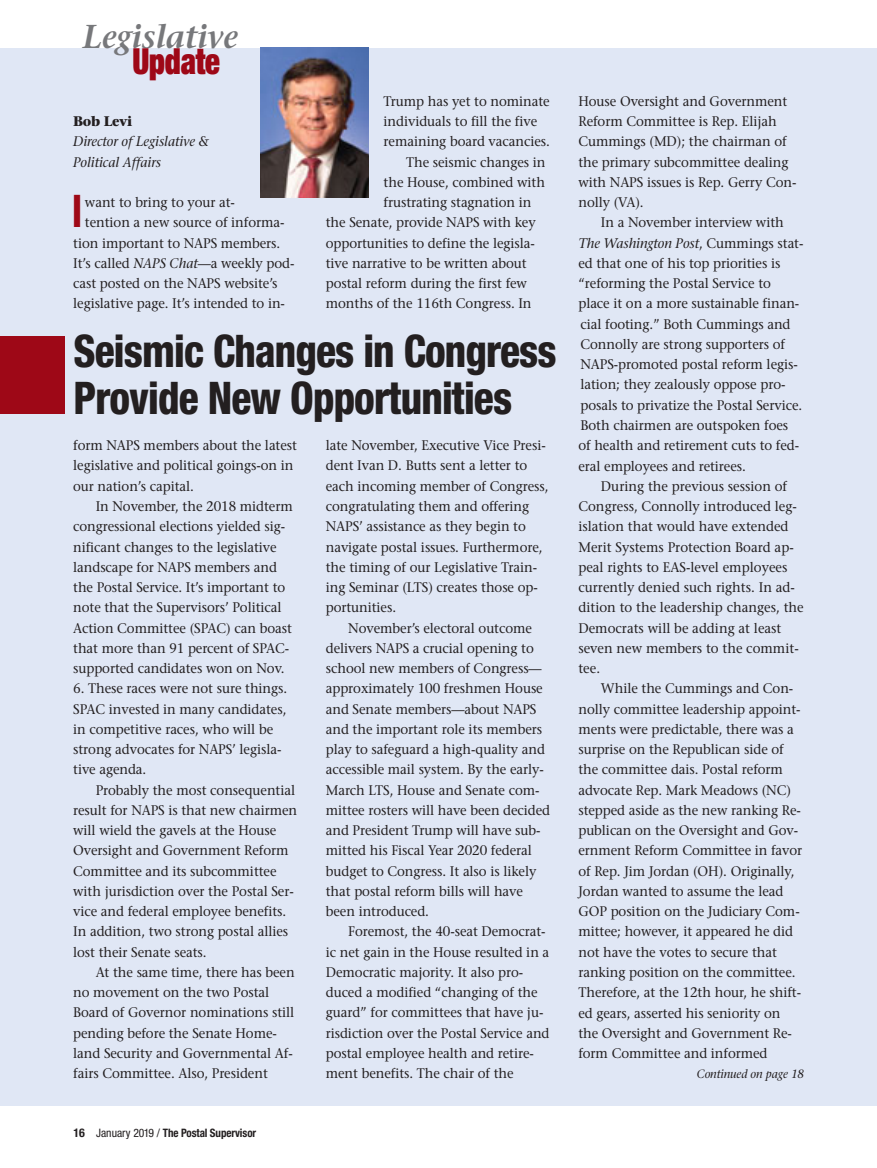
<style>
.page{position:relative;width:877px;height:1168px;background:#fff}
.page>*{position:absolute;margin:0;border:0;box-sizing:border-box;transform-origin:0 0}
.t1{font:800 condensed 45px/46.5px "Helvetica Neue";letter-spacing:-.02em;color:#231f20;scale:.92 1}
.t2{font:800 condensed 45px "Helvetica Neue";color:#9e0817;scale:.8 1}
.t3{font:900 expanded 36px "Helvetica Neue";letter-spacing:-.005em;color:#9e0817;scale:.85 1}
.t4{font:italic 600 33px "Stone Serif";letter-spacing:-.005em;color:#77787b;scale:.95 1}
.t5{font:13.8px/20.2px "Stone Serif";letter-spacing:-.005em;color:#231f20;scale:.95 1}
.t6{font:italic 13.8px/20.2px "Stone Serif";letter-spacing:-.005em;color:#231f20;scale:.95 1}
.t7{font:700 13.8px "Stone Serif";letter-spacing:-.025em;color:#231f20;scale:.95 1}
.t8{font:italic 12px "Stone Serif";letter-spacing:-.005em;color:#231f20;scale:.95 1}
.t9{font:700 condensed 11.7px "Helvetica Neue";letter-spacing:-.01em;color:#231f20;scale:.95 1}
.s1{font-style:italic}
.s2{font-size:12px}
.s3{font-weight:400}
</style>
<div class="page">
<div style="left:0;top:48px;width:877px;height:1057px;background:#e0e7f5"></div>
<img style="left:261px;top:47px;width:108px;height:150px">
<div style="left:0;top:336px;width:64px;height:78px;background:#9e0817"></div>
<h3 class="t4" style="left:83px;top:24px;width:165px">Legislative</h3>
<h2 class="t3" style="left:132px;top:48px;width:105px">Update</h2>
<p class="t7" style="left:73px;top:116px;width:64px">Bob Levi</p>
<p class="t6" style="left:73px;top:133px;width:144px">Director of Legislative &amp;<br>Political Affairs</p>
<p class="t5" style="left:85px;top:194px;width:159px">want to bring to your at-</p>
<p class="t5" style="left:85px;top:214px;width:212px">tention a new source of informa-</p>
<p class="t5" style="left:73px;top:234px;width:220px">tion important to NAPS members.</p>
<p class="t5" style="left:73px;top:254px;width:234px">It’s called <span class="s1">NAPS Chat</span>—a weekly pod-</p>
<p class="t5" style="left:73px;top:275px;width:217px">cast posted on the NAPS website’s</p>
<p class="t5" style="left:73px;top:295px;width:224px">legislative page. It’s intended to in-</p>
<h1 class="t2" style="left:72px;top:195px;width:14px">I</h1>
<p class="t5" style="left:384px;top:92px;width:176px">Trump has yet to nominate</p>
<p class="t5" style="left:384px;top:113px;width:163px">individuals to fill the five</p>
<p class="t5" style="left:384px;top:133px;width:177px">remaining board vacancies.</p>
<p class="t5" style="left:406px;top:153px;width:148px">The seismic changes in</p>
<p class="t5" style="left:384px;top:173px;width:171px">the House, combined with</p>
<p class="t5" style="left:384px;top:194px;width:157px">frustrating stagnation in</p>
<p class="t5" style="left:326px;top:214px;width:222px">the Senate, provide NAPS with key</p>
<p class="t5" style="left:326px;top:234px;width:222px">opportunities to define the legisla-</p>
<p class="t5" style="left:326px;top:254px;width:213px">tive narrative to be written about</p>
<p class="t5" style="left:326px;top:275px;width:213px">postal reform during the first few</p>
<p class="t5" style="left:326px;top:295px;width:218px">months of the 116th Congress. In</p>
<h1 class="t1" style="left:73px;top:332px;width:527px">Seismic Changes in Congress<br>Provide New Opportunities</h1>
<p class="t5" style="left:73px;top:437px;width:237px">form NAPS members about the latest legislative and political goings-on in our nation’s capital.</p>
<p class="t5" style="left:73px;top:497px;width:233px;text-indent:23px">In November, the 2018 midterm congressional elections yielded sig&shy;nificant changes to the legislative landscape for NAPS members and the Postal Service. It’s important to note that the Supervisors’ Political Action Committee (SPAC) can boast that more than 91 percent of SPAC&shy;supported candidates won on Nov.</p>
<p class="t5" style="left:73px;top:680px;width:227px">6. These races were not sure things.<br>SPAC invested in many candidates, in competitive races, who will be strong advocates for NAPS’ legisla&shy;tive agenda.</p>
<p class="t5" style="left:73px;top:781px;width:237px;text-indent:23px">Probably the most consequential result for NAPS is that new chairmen will wield the gavels at the House Oversight and Government Reform Committee and its subcommittee with jurisdiction over the Postal Ser&shy;vice and federal employee benefits.<br>In addition, two strong postal allies lost their Senate seats.</p>
<p class="t5" style="left:73px;top:963px;width:235px;text-indent:23px">At the same time, there has been no movement on the two Postal<br>Board of Governor nominations still pending before the Senate Home&shy;land Security and Governmental Af&shy;fairs Committee. Also, President</p>
<p class="t9" style="left:74px;top:1128px;width:194px"><span class="s2">16</span> <span class="s3">January 2019 /</span> The Postal Supervisor</p>
<p class="t5" style="left:326px;top:437px;width:236px">late November, Executive Vice Presi&shy;dent Ivan D. Butts sent a letter to each incoming member of Congress, congratulating them and offering NAPS’ assistance as they begin to navigate postal issues. Furthermore, the timing of our Legislative Train&shy;ing Seminar (LTS) creates those op&shy;portunities.</p>
<p class="t5" style="left:326px;top:619px;width:238px;text-indent:23px">November’s electoral outcome delivers NAPS a crucial opening to school new members of Congress— approximately 100 freshmen House and Senate members—about NAPS and the important role its members play to safeguard a high-quality and accessible mail system. By the early-March LTS, House and Senate com&shy;mittee rosters will have been decided and President Trump will have sub&shy;mitted his Fiscal Year 2020 federal budget to Congress. It also is likely that postal reform bills will have been introduced.</p>
<p class="t5" style="left:326px;top:923px;width:237px;text-indent:23px">Foremost, the 40-seat Democrat&shy;ic net gain in the House resulted in a Democratic majority. It also pro&shy;duced a modified “changing of the guard” for committees that have ju&shy;risdiction over the Postal Service and postal employee health and retire&shy;ment benefits. The chair of the</p>
<p class="t5" style="left:578px;top:92px;width:231px">House Oversight and Government<br>Reform Committee is Rep. Elijah<br>Cummings (MD); the chairman of the primary subcommittee dealing with NAPS issues is Rep. Gerry Con&shy;nolly (VA).</p>
<p class="t5" style="left:578px;top:214px;width:238px;text-indent:23px">In a November interview with <span class="s1">The Washington Post</span>, Cummings stat&shy;ed that one of his top priorities is “reforming the Postal Service to place it on a more sustainable finan&shy;cial footing.” Both Cummings and Connolly are strong supporters of NAPS-promoted postal reform legis&shy;lation; they zealously oppose pro&shy;posals to privatize the Postal Service.<br>Both chairmen are outspoken foes<br>of health and retirement cuts to fed&shy;eral employees and retirees.</p>
<p class="t5" style="left:578px;top:477px;width:239px;text-indent:23px">During the previous session of<br>Congress, Connolly introduced leg&shy;islation that would have extended<br>Merit Systems Protection Board ap&shy;peal rights to EAS-level employees currently denied such rights. In ad&shy;dition to the leadership changes, the<br>Democrats will be adding at least seven new members to the commit&shy;tee.</p>
<p class="t5" style="left:578px;top:680px;width:237px;text-indent:23px">While the Cummings and Con&shy;nolly committee leadership appoint&shy;ments were predictable, there was a surprise on the Republican side of the committee dais. Postal reform advocate Rep. Mark Meadows (NC) stepped aside as the new ranking Re&shy;publican on the Oversight and Gov&shy;ernment Reform Committee in favor of Rep. Jim Jordan (OH). Originally, Jordan wanted to assume the lead GOP position on the Judiciary Com&shy;mittee; however, it appeared he did not have the votes to secure that ranking position on the committee.<br>Therefore, at the 12th hour, he shift&shy;ed gears, asserted his seniority on the Oversight and Government Re&shy;form Committee and informed</p>
<p class="t8" style="left:697px;top:1069px;width:114px">Continued on page 18</p>
</div>
